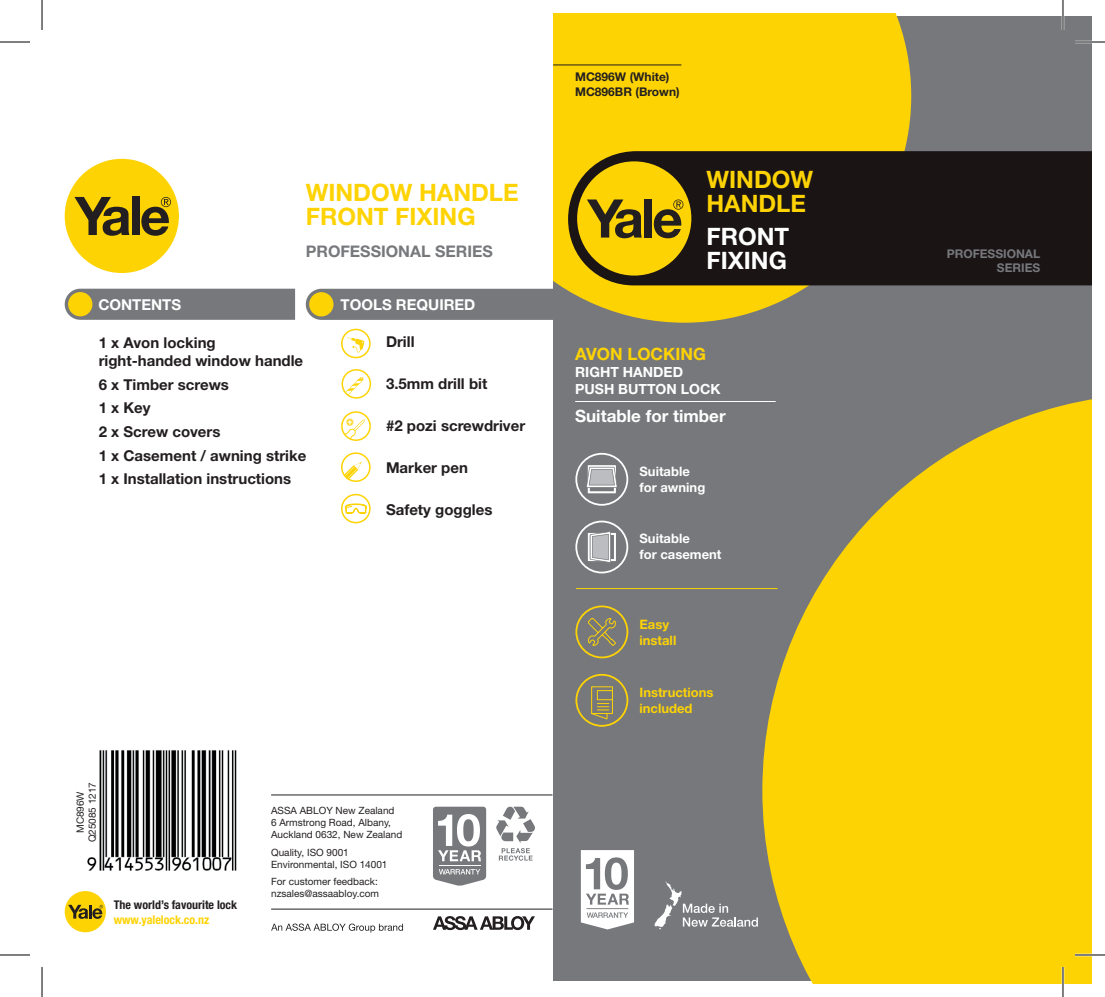
<style>
.page{position:relative;width:1105px;height:997px;background:#fff}
.page>*{position:absolute;margin:0;border:0;box-sizing:border-box;transform-origin:0 0}
.t1{font:700 24px/24px "Helvetica Neue LT";color:#fed304}
.t2{font:700 24px/24px "Helvetica Neue LT";color:#fff}
.t3{font:700 17px "Helvetica Neue LT";color:#fff}
.t4{font:700 17px "Helvetica Neue LT";color:#fed304}
.t5{font:700 16px "Helvetica Neue LT";color:#76787b}
.t6{font:700 15px/23.6px "Helvetica Neue LT";color:#231f20}
.t7{font:700 15px "Helvetica Neue LT";color:#fff}
.t8{font:700 14px/16.8px "Helvetica Neue LT";color:#fff}
.t9{font:700 13px/15.6px "Helvetica Neue LT";color:#fff}
.t10{font:700 13px/15.6px "Helvetica Neue LT";color:#fed304}
.t11{font:700 12px/14.4px "Helvetica Neue LT";color:#231f20}
.t12{font:700 condensed 12px "Helvetica Neue LT";color:#231f20}
.t13{font:700 12px/14.4px "Helvetica Neue LT";color:#76787b;text-align:right}
.t14{font:700 condensed 12px "Helvetica Neue LT";color:#fed304}
.t15{font:10px/12px "Helvetica Neue LT";color:#231f20}
</style>
<div class="page">
<div style="left:553px;top:16px;width:538px;height:964px;background:#76787b"></div>
<svg style="left:762px;top:399px;width:329px;height:584px;fill:#fed304"></svg>
<svg style="left:553px;top:14px;width:358px;height:309px;background:#edc712"></svg>
<div style="left:568px;top:151px;width:523px;height:134px;background:#1a1415"></div>
<div style="left:577px;top:161px;width:114px;height:115px;background:#fed304;border-radius:50%"></div>
<svg style="left:587px;top:199px;width:55px;height:39px"></svg>
<div style="left:644px;top:199px;width:7px;height:38px;background:#231f20"></div>
<svg style="left:654px;top:199px;width:29px;height:39px"></svg>
<svg style="left:581px;top:850px;width:53px;height:79px"></svg>
<svg style="left:654px;top:882px;width:104px;height:47px"></svg>
<img style="left:87px;top:750px;width:150px;height:121px">
<hr style="left:575px;top:401px;width:200px;height:1px;background:#fff">
<div style="left:575px;top:520px;width:53px;height:53px;border:2px solid #fff;border-radius:50%"></div>
<svg style="left:588px;top:531px;width:28px;height:32px"></svg>
<div style="left:575px;top:453px;width:53px;height:53px;border:2px solid #fff;border-radius:50%"></div>
<svg style="left:586px;top:465px;width:31px;height:28px"></svg>
<hr style="left:576px;top:588px;width:201px;height:1px;background:#fed304">
<svg style="left:588px;top:618px;width:28px;height:28px"></svg>
<div style="left:575px;top:605px;width:53px;height:53px;border:2px solid #fed304;border-radius:50%"></div>
<svg style="left:591px;top:686px;width:22px;height:34px"></svg>
<div style="left:575px;top:674px;width:53px;height:53px;border:2px solid #fed304;border-radius:50%"></div>
<hr style="left:553px;top:65px;width:128px;height:1px;background:#231f20">
<div style="left:341px;top:329px;width:29px;height:29px;border:2px solid #fed304;border-radius:50%"></div>
<svg style="left:347px;top:337px;width:17px;height:15px"></svg>
<div style="left:341px;top:452px;width:29px;height:30px;border:2px solid #fed304;border-radius:50%"></div>
<svg style="left:342px;top:462px;width:19px;height:19px"></svg>
<div style="left:341px;top:494px;width:29px;height:29px;border:2px solid #fed304;border-radius:50%"></div>
<svg style="left:345px;top:503px;width:22px;height:11px"></svg>
<div style="left:341px;top:369px;width:30px;height:30px;border:2px solid #fed304;border-radius:50%"></div>
<svg style="left:342px;top:377px;width:21px;height:21px"></svg>
<div style="left:341px;top:411px;width:30px;height:30px;border:2px solid #fed304;border-radius:50%"></div>
<svg style="left:343px;top:418px;width:22px;height:22px"></svg>
<svg style="left:433px;top:916px;width:102px;height:14px"></svg>
<svg style="left:433px;top:807px;width:53px;height:79px"></svg>
<hr style="left:438px;top:865px;width:42px;height:1px;background:#fff">
<svg style="left:496px;top:807px;width:39px;height:53px"></svg>
<div style="left:65px;top:891px;width:41px;height:41px;background:#fed304;border-radius:50%"></div>
<svg style="left:68px;top:905px;width:35px;height:14px"></svg>
<div style="left:65px;top:159px;width:114px;height:114px;background:#fed304;border-radius:50%"></div>
<svg style="left:74px;top:197px;width:55px;height:39px"></svg>
<div style="left:132px;top:197px;width:7px;height:38px;background:#231f20"></div>
<svg style="left:141px;top:197px;width:30px;height:39px"></svg>
<hr style="left:271px;top:909px;width:281px;height:1px;background:#231f20">
<hr style="left:271px;top:794px;width:281px;height:1px;background:#231f20">
<svg style="left:271px;top:923px;width:132px;height:9px"></svg>
<div style="left:65px;top:289px;width:230px;height:31px;background:#76787b"></div>
<div style="left:68px;top:292px;width:24px;height:24px;background:#fed304;border-radius:50%"></div>
<div style="left:306px;top:289px;width:247px;height:31px;background:#76787b"></div>
<div style="left:309px;top:292px;width:24px;height:24px;background:#fed304;border-radius:50%"></div>
<hr style="left:1074px;top:41px;width:30px;height:2px;background:#fff">
<hr style="left:1074px;top:954px;width:30px;height:2px;background:#fff">
<hr style="left:1061px;top:0;width:3px;height:30px;background:#fff">
<hr style="left:1061px;top:967px;width:3px;height:30px;background:#fff">
<hr style="left:0;top:42px;width:30px;height:1px;background:#000">
<hr style="left:1074px;top:42px;width:30px;height:1px;background:#000">
<hr style="left:0;top:954px;width:30px;height:1px;background:#000">
<hr style="left:1074px;top:954px;width:30px;height:1px;background:#000">
<hr style="left:42px;top:0;width:1px;height:30px;background:#000">
<hr style="left:42px;top:967px;width:1px;height:30px;background:#000">
<hr style="left:1062px;top:0;width:1px;height:30px;background:#000">
<hr style="left:1062px;top:967px;width:1px;height:30px;background:#000">
<h1 class="t1" style="left:306px;top:180px;width:214px">WINDOW HANDLE<br>FRONT FIXING</h1>
<p class="t5" style="left:306px;top:241px;width:188px">PROFESSIONAL SERIES</p>
<p class="t7" style="left:98px;top:295px;width:84px">CONTENTS</p>
<p class="t7" style="left:340px;top:296px;width:136px">TOOLS REQUIRED</p>
<p class="t6" style="left:99px;top:333px;width:206px;line-height:18px">1 x Avon locking right-handed window handle</p>
<p class="t6" style="left:99px;top:372px;width:209px">6 x Timber screws<br>1 x Key<br>2 x Screw covers<br>1 x Casement / awning strike<br>1 x Installation instructions</p>
<p class="t6" style="left:386px;top:330px;width:30px">Drill</p>
<p class="t6" style="left:386px;top:372px;width:103px">3.5mm drill bit</p>
<p class="t6" style="left:386px;top:414px;width:141px">#2 pozi screwdriver</p>
<p class="t6" style="left:386px;top:456px;width:83px">Marker pen</p>
<p class="t6" style="left:386px;top:498px;width:108px">Safety goggles</p>
<p class="t15" style="left:74px;top:842px;width:62px;text-align:center;rotate:-90deg">MC896W<br>Q25085 1217</p>
<p class="t12" style="left:114px;top:897px;width:125px">The world’s favourite lock</p>
<p class="t14" style="left:114px;top:912px;width:97px">www.yalelock.co.nz</p>
<p class="t15" style="left:271px;top:804px;width:133px">ASSA ABLOY New Zealand<br>6 Armstrong Road, Albany,<br>Auckland 0632, New Zealand</p>
<p class="t15" style="left:271px;top:846px;width:118px">Quality, ISO 9001<br>Environmental, ISO 14001</p>
<p class="t15" style="left:271px;top:875px;width:109px">For customer feedback: nzsales@assaabloy.com</p>
<p class="t11" style="left:575px;top:70px;width:106px">MC896W (White)<br>MC896BR (Brown)</p>
<h1 class="t1" style="left:706px;top:167px;width:108px">WINDOW<br>HANDLE</h1>
<h1 class="t2" style="left:706px;top:223px;width:84px">FRONT<br>FIXING</h1>
<p class="t4" style="left:575px;top:344px;width:132px">AVON LOCKING</p>
<p class="t8" style="left:575px;top:363px;width:147px">RIGHT HANDED<br>PUSH BUTTON LOCK</p>
<p class="t3" style="left:575px;top:405px;width:152px">Suitable for timber</p>
<p class="t9" style="left:639px;top:463px;width:67px">Suitable for awning</p>
<p class="t9" style="left:639px;top:531px;width:83px">Suitable<br>for casement</p>
<p class="t10" style="left:639px;top:616px;width:38px">Easy install</p>
<p class="t10" style="left:639px;top:684px;width:75px">Instructions included</p>
<p class="t13" style="left:946px;top:246px;width:95px">PROFESSIONAL<br>SERIES</p>
</div>
